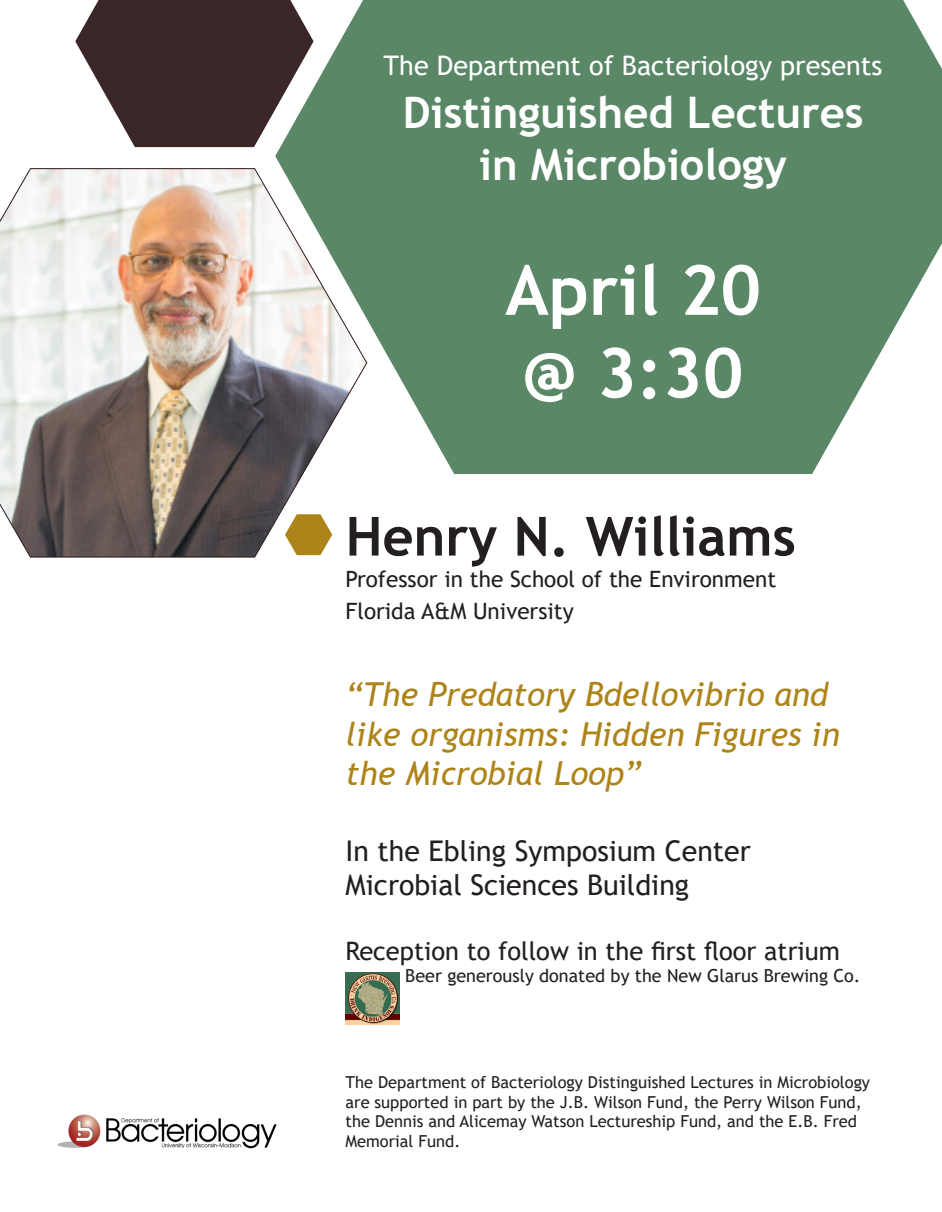
<style>
.page{position:relative;width:942px;height:1212px;background:#fff}
.page>*{position:absolute;margin:0;border:0;box-sizing:border-box;transform-origin:0 0}
.t1{font:700 69px "Trebuchet MS";color:#fff}
.Speaker_Name{font:700 54px "Trebuchet MS";color:#231f20}
.t2{font:700 43.5px/52.2px "Trebuchet MS";color:#fff;text-align:center}
.Speaker_Name-2{font:italic 33px/39.6px "Trebuchet MS";color:#ad8419}
.Speaker_Name-3{font:28.5px "Trebuchet MS";color:#231f20}
.t3{font:27px "Trebuchet MS";color:#fff}
.Speaker_Name-4{font:25.5px "Trebuchet MS";color:#231f20}
.Speaker_Name-5{font:22.5px "Trebuchet MS";color:#231f20}
.Speaker_Name-6{font:18px "Trebuchet MS";color:#231f20}
.Speaker_Name-7{font:16.5px/19.8px "Trebuchet MS";color:#231f20}
</style>
<div class="page">
<svg style="left:275px;top:0;width:667px;height:474px;background:#689274"></svg>
<svg style="left:75px;top:0;width:239px;height:147px"></svg>
<img style="left:57px;top:1114px;width:220px;height:35px">
<img style="left:0;top:168px;width:368px;height:390px">
<svg style="left:285px;top:514px;width:47px;height:41px"></svg>
<img style="left:345px;top:972px;width:55px;height:52px">
<p class="t3" style="left:384px;top:49px;width:500px">The Department of Bacteriology presents</p>
<p class="t2" style="left:403px;top:86px;width:462px">Distinguished Lectures in Microbiology</p>
<p class="t1" style="left:505px;top:247px;width:257px">April 20</p>
<p class="t1" style="left:523px;top:330px;width:222px">@ 3:30</p>
<p class="Speaker_Name" style="left:346px;top:503px;width:452px">Henry N. Williams</p>
<p class="Speaker_Name-5" style="left:346px;top:565px;width:432px">Professor in the School of the Environment</p>
<p class="Speaker_Name-5" style="left:346px;top:596px;width:230px">Florida A&amp;M University</p>
<p class="Speaker_Name-2" style="left:346px;top:675px;width:496px">“The Predatory Bdellovibrio and like organisms: Hidden Figures in the Microbial Loop”</p>
<p class="Speaker_Name-3" style="left:346px;top:833px;width:407px">In the Ebling Symposium Center</p>
<p class="Speaker_Name-3" style="left:346px;top:867px;width:345px">Microbial Sciences Building</p>
<p class="Speaker_Name-4" style="left:346px;top:935px;width:496px">Reception to follow in the first floor atrium</p>
<p class="Speaker_Name-6" style="left:405px;top:964px;width:457px">Beer generously donated by the New Glarus Brewing Co.</p>
<p class="Speaker_Name-7" style="left:346px;top:1072px;width:526px">The Department of Bacteriology Distinguished Lectures in Microbiology are supported in part by the J.B. Wilson Fund, the Perry Wilson Fund, the Dennis and Alicemay Watson Lectureship Fund, and the E.B. Fred Memorial Fund.</p>
</div>
